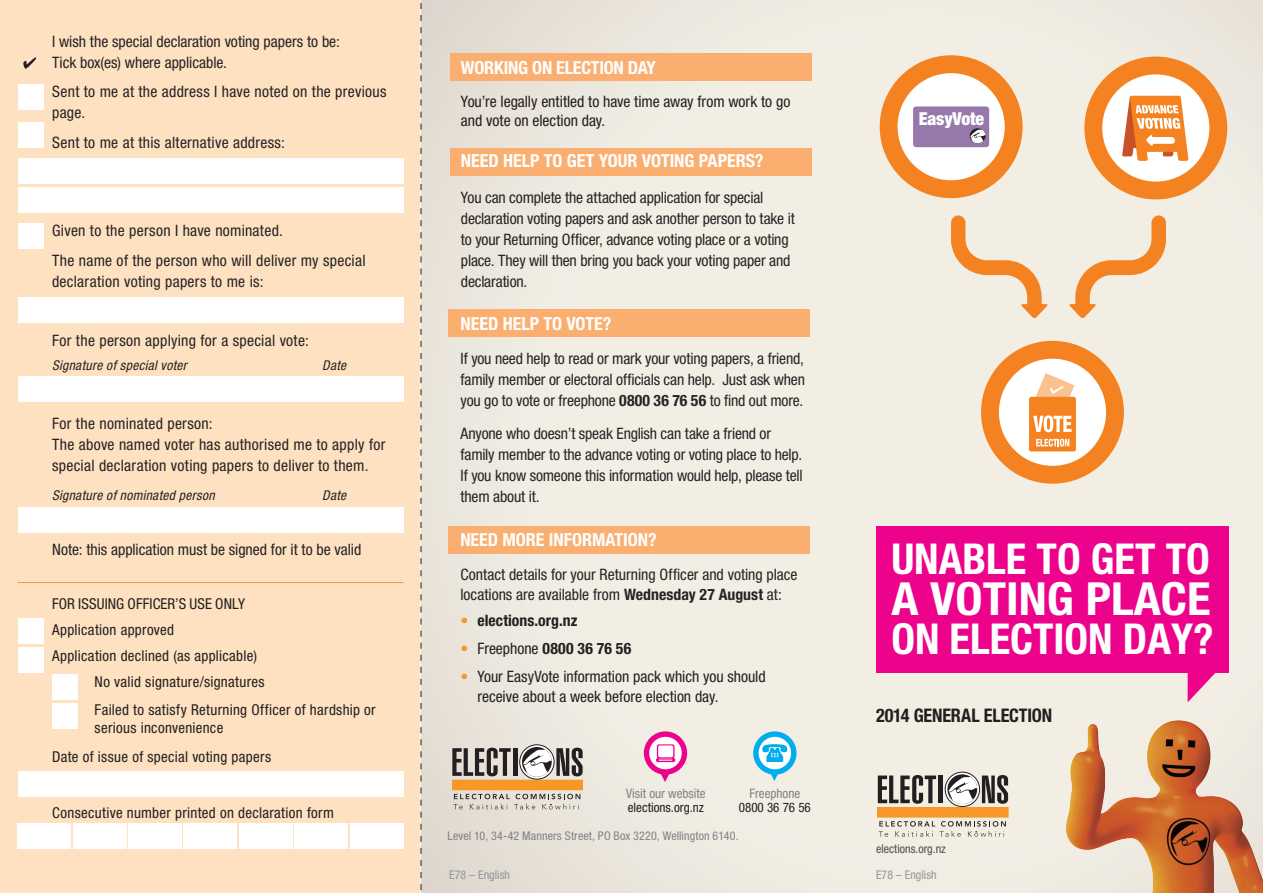
<style>
.page{position:relative;width:1263px;height:893px;background:#fff}
.page>*{position:absolute;margin:0;border:0;box-sizing:border-box;transform-origin:0 0}
.t1{font:45.6px "Helvetica Neue CBM";color:#fff;scale:1.07 1}
.t2{font:42.6px "Helvetica Neue CBM";color:#fff}
.Paragraph_Style_4{font:18.75px "Helvetica Neue CBM";letter-spacing:-.01em;color:#231f20}
.Headers_Reversed_cap{font:18px "Helvetica Neue CBM";color:#fff}
.Bulleted_copy{font:18px "Helvetica Neue CBM";letter-spacing:-.01em;color:#fff}
.t3{font:900 condensed 17.85px "Helvetica Neue";letter-spacing:-.01em;color:#fff}
.BODY_light_10_5_14{font:15.75px/21px "Helvetica Neue CM";letter-spacing:-.005em;color:#262324}
.BODY_light_10_5_14-2{font:15.75px/21px "Helvetica Neue CM";letter-spacing:.02em;color:#262324}
.Bulleted_copy-2{font:15.75px/19.5px "Helvetica Neue CM";color:#231f20}
.Headers_Reversed_cap-2{font:15.75px/19.5px "Helvetica Neue CM";color:#262324}
.Bulleted_copy-3{font:15.75px "Helvetica Neue CBM";letter-spacing:.01em;color:#231f20}
.Paragraph_Style_2{font:15px/18px "Helvetica Neue CM";letter-spacing:.02em;color:#231f20}
.BODY_light_10_5_14-3{font:italic 13.5px "Helvetica Neue CM";color:#262324}
.t4{font:13.05px "Helvetica Neue CM";color:#231f20}
.t5{font:13.05px "Helvetica Neue CM";color:#808285}
.t6{font:12px "Helvetica Neue CM";letter-spacing:.01em;color:#808285}
.t7{font:12px "Helvetica Neue CM";color:#939598}
.t8{font:12px "Helvetica Neue CM";color:#4b4c4d}
.s1{font-family:"Helvetica Neue CBM"}
.s2{font-family:"Helvetica Neue CM";color:#f79727}
.s3{font-family:"Helvetica Neue CM"}
.s4{color:#f79727}
</style>
<div class="page">
<div style="left:0;top:0;width:421px;height:893px;background:#fee1c1"></div>
<div style="left:421px;top:0;width:842px;height:893px;background:linear-gradient(to right,#ede8de,#f4eee5)"></div>
<div style="left:18px;top:84px;width:25px;height:26px;background:#fff"></div>
<div style="left:18px;top:122px;width:25px;height:26px;background:#fff"></div>
<div style="left:18px;top:224px;width:25px;height:25px;background:#fff"></div>
<svg style="left:23px;top:57px;width:13px;height:12px"></svg>
<svg style="left:421px;top:0;width:1px;height:893px"></svg>
<div style="left:18px;top:771px;width:385px;height:25px;background:#fff"></div>
<div style="left:18px;top:823px;width:53px;height:26px;background:#fff"></div>
<div style="left:73px;top:823px;width:53px;height:26px;background:#fff"></div>
<div style="left:128px;top:823px;width:54px;height:26px;background:#fff"></div>
<div style="left:184px;top:823px;width:53px;height:26px;background:#fff"></div>
<div style="left:239px;top:823px;width:53px;height:26px;background:#fff"></div>
<div style="left:295px;top:823px;width:53px;height:26px;background:#fff"></div>
<div style="left:350px;top:823px;width:53px;height:26px;background:#fff"></div>
<div style="left:18px;top:159px;width:385px;height:25px;background:#fff"></div>
<div style="left:18px;top:376px;width:385px;height:26px;background:#fff"></div>
<div style="left:18px;top:187px;width:385px;height:25px;background:#fff"></div>
<div style="left:18px;top:507px;width:385px;height:26px;background:#fff"></div>
<div style="left:18px;top:297px;width:385px;height:25px;background:#fff"></div>
<div style="left:18px;top:618px;width:25px;height:26px;background:#fff"></div>
<div style="left:52px;top:674px;width:26px;height:26px;background:#fff"></div>
<div style="left:18px;top:647px;width:25px;height:25px;background:#fff"></div>
<div style="left:52px;top:703px;width:26px;height:25px;background:#fff"></div>
<img style="left:1028px;top:680px;width:235px;height:213px">
<div style="left:876px;top:526px;width:353px;height:146px;background:#ed028c"></div>
<svg style="left:1188px;top:672px;width:29px;height:30px"></svg>
<svg style="left:644px;top:731px;width:43px;height:51px"></svg>
<svg style="left:753px;top:731px;width:43px;height:50px"></svg>
<div style="left:451px;top:53px;width:361px;height:28px;background:#faaf71"></div>
<div style="left:451px;top:148px;width:361px;height:28px;background:#faaf71"></div>
<div style="left:448px;top:309px;width:362px;height:28px;background:#faaf71"></div>
<svg style="left:1069px;top:215px;width:97px;height:103px"></svg>
<svg style="left:1084px;top:57px;width:143px;height:142px"></svg>
<svg style="left:981px;top:341px;width:143px;height:143px"></svg>
<svg style="left:880px;top:55px;width:142px;height:143px"></svg>
<svg style="left:951px;top:215px;width:97px;height:103px"></svg>
<svg style="left:878px;top:775px;width:58px;height:29px"></svg>
<hr style="left:938px;top:775px;width:4px;height:28px;background:#231f20">
<div style="left:878px;top:807px;width:130px;height:10px;background:#f79727"></div>
<svg style="left:945px;top:772px;width:34px;height:34px"></svg>
<div style="left:945px;top:772px;width:35px;height:35px;border:1px solid #231f20;border-radius:50%"></div>
<svg style="left:948px;top:774px;width:60px;height:30px"></svg>
<svg style="left:879px;top:821px;width:127px;height:16px"></svg>
<svg style="left:452px;top:748px;width:59px;height:28px"></svg>
<hr style="left:513px;top:748px;width:4px;height:28px;background:#231f20">
<div style="left:452px;top:780px;width:131px;height:10px;background:#f79727"></div>
<svg style="left:520px;top:745px;width:34px;height:34px"></svg>
<div style="left:519px;top:744px;width:36px;height:36px;border:1px solid #231f20;border-radius:50%"></div>
<svg style="left:522px;top:747px;width:61px;height:30px"></svg>
<svg style="left:453px;top:794px;width:127px;height:15px"></svg>
<div style="left:449px;top:526px;width:361px;height:28px;background:#faaf71"></div>
<hr style="left:18px;top:582px;width:385px;height:1px;background:#f79727">
<p class="BODY_light_10_5_14" style="left:52px;top:31px;width:289px">I wish the special declaration voting papers to be:<br>Tick box(es) where applicable.</p>
<p class="BODY_light_10_5_14-2" style="left:52px;top:81px;width:336px">Sent to me at the address I have noted on the previous page.</p>
<p class="BODY_light_10_5_14-2" style="left:52px;top:132px;width:234px">Sent to me at this alternative address:</p>
<p class="BODY_light_10_5_14-2" style="left:52px;top:220px;width:232px">Given to the person I have nominated.</p>
<p class="BODY_light_10_5_14-2" style="left:52px;top:250px;width:315px">The name of the person who will deliver my special declaration voting papers to me is:</p>
<p class="BODY_light_10_5_14-2" style="left:52px;top:330px;width:258px">For the person applying for a special vote:</p>
<p class="BODY_light_10_5_14-3" style="left:52px;top:357px;width:140px">Signature ofspecialvoter</p>
<p class="BODY_light_10_5_14-3" style="left:322px;top:357px;width:29px">Date</p>
<p class="BODY_light_10_5_14-2" style="left:52px;top:413px;width:335px">For the nominated person:<br>The above named voter has authorised me to apply for special declaration voting papers to deliver to them.</p>
<p class="BODY_light_10_5_14-3" style="left:52px;top:488px;width:167px">Signature ofnominated person</p>
<p class="BODY_light_10_5_14-3" style="left:322px;top:488px;width:29px">Date</p>
<p class="BODY_light_10_5_14" style="left:52px;top:539px;width:311px">Note: this application must be signed for it to be valid</p>
<p class="Paragraph_Style_2" style="left:52px;top:595px;width:194px">FOR ISSUING OFFICER’S USE ONLY</p>
<p class="Paragraph_Style_2" style="left:52px;top:620px;width:123px">Application approved</p>
<p class="Paragraph_Style_2" style="left:52px;top:646px;width:206px">Application declined (as applicable)</p>
<p class="Paragraph_Style_2" style="left:95px;top:672px;width:171px">No valid signature/signatures</p>
<p class="Paragraph_Style_2" style="left:95px;top:701px;width:283px">Failed to satisfy Returning Officer of hardship or serious inconvenience</p>
<p class="Paragraph_Style_2" style="left:52px;top:748px;width:220px">Date of issue of special voting papers</p>
<p class="Paragraph_Style_2" style="left:52px;top:804px;width:283px">Consecutive number printed on declaration form</p>
<p class="Bulleted_copy" style="left:461px;top:56px;width:196px">WORKING ON ELECTION DAY</p>
<p class="Bulleted_copy-2" style="left:461px;top:91px;width:331px">You’re legally entitled to have time away from work to go and vote on election day.</p>
<p class="Headers_Reversed_cap" style="left:461px;top:150px;width:304px">NEED HELP TO GET YOUR VOTING PAPERS?</p>
<p class="BODY_light_10_5_14" style="left:461px;top:186px;width:335px">You can complete the attached application for special declaration voting papers and ask another person to take it to your Returning Officer, advance voting place or a voting place. They will then bring you back your voting paper and declaration.</p>
<p class="Headers_Reversed_cap" style="left:460px;top:313px;width:153px">NEED HELP TO VOTE?</p>
<p class="BODY_light_10_5_14" style="left:460px;top:347px;width:346px;text-align:justify">If you need help to read or mark your voting papers, a friend, family member or electoral officials can help. Just ask when you go to vote or freephone <span class="s1">0800 36 76 56</span> to find out more.</p>
<p class="BODY_light_10_5_14" style="left:460px;top:423px;width:344px">Anyone who doesn’t speak English can take a friend or family member to the advance voting or voting place to help.<br>If you know someone this information would help, please tell them about it.</p>
<p class="Headers_Reversed_cap" style="left:460px;top:529px;width:198px">NEED MORE INFORMATION?</p>
<p class="Headers_Reversed_cap-2" style="left:460px;top:565px;width:339px">Contact details for your Returning Officer and voting place locations are available from <span class="s1">Wednesday 27 August</span> at:</p>
<p class="Bulleted_copy-3" style="left:460px;top:611px;width:119px"><span class="s2">•</span> elections.org.nz</p>
<p class="Bulleted_copy-3" style="left:460px;top:639px;width:172px"><span class="s2">•</span> <span class="s3">Freephone</span> 0800 36 76 56</p>
<p class="Bulleted_copy-2" style="left:477px;top:667px;width:290px;text-indent:-17px"><span class="s4">•</span> Your EasyVote information pack which you should receive about a week before election day.</p>
<p class="t5" style="left:626px;top:786px;width:81px">Visit our website</p>
<p class="t4" style="left:628px;top:800px;width:78px">elections.org.nz</p>
<p class="t5" style="left:749px;top:786px;width:52px">Freephone</p>
<p class="t4" style="left:739px;top:800px;width:74px">0800 36 76 56</p>
<p class="t6" style="left:448px;top:828px;width:293px">Level 10, 34-42 Manners Street, PO Box 3220, Wellington 6140.</p>
<p class="t3" style="left:919px;top:108px;width:67px">EasyVote</p>
<p class="t2" style="left:891px;top:533px;width:320px">UNABLE TO GET TO</p>
<p class="t1" style="left:891px;top:571px;width:300px">A VOTING PLACE</p>
<p class="t2" style="left:891px;top:613px;width:324px">ON ELECTION DAY?</p>
<p class="Paragraph_Style_4" style="left:876px;top:704px;width:178px">2014 GENERAL ELECTION</p>
<p class="t8" style="left:876px;top:842px;width:71px">elections.org.nz</p>
<p class="t7" style="left:449px;top:867px;width:62px">E78 – English</p>
<p class="t7" style="left:876px;top:867px;width:62px">E78 – English</p>
</div>
